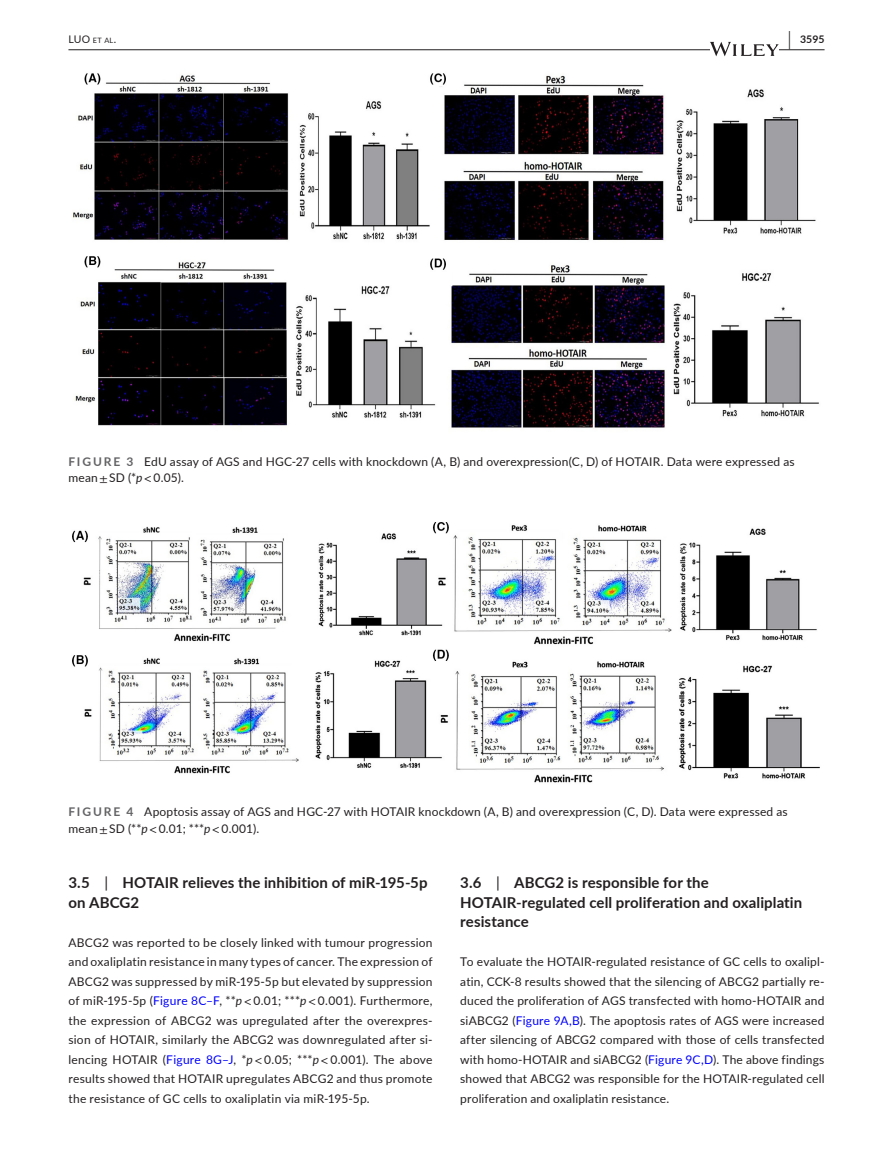
<style>
.page{position:relative;width:893px;height:1174px;background:#fff}
.page>*{position:absolute;margin:0;border:0;box-sizing:border-box;transform-origin:0 0}
.t1{font:700 15px/19.5px "Lato";letter-spacing:.005em;color:#231f20}
.t2{font:12px/19.5px "Lato";letter-spacing:.015em;color:#231f20;text-align:justify}
.t3{font:10.5px "Lato";color:#231f20}
.t4{font:700 10.5px "Lato";color:#231f20}
.s1{font-size:7.35px}
.s2{font-size:19.5px}
.s3{font-weight:700;color:#636366}
.s4{font-family:"STIX"}
.s5{font-style:italic}
.s6{font-family:"STIX";font-style:italic}
.s7{font-weight:400}
.s8{color:#00f}
</style>
<div class="page">
<hr style="left:68px;top:49px;width:756px;height:1px;background:#231f20">
<svg style="left:710px;top:42px;width:69px;height:14px"></svg>
<img style="left:73px;top:73px;width:746px;height:357px">
<img style="left:72px;top:522px;width:748px;height:261px">
<p class="t3" style="left:68px;top:31px;width:49px">LUO <span class="s1">et al</span>.</p>
<p class="t4" style="left:789px;top:31px;width:37px"><span class="s2">|</span> 3595</p>
<p class="t2" style="left:68px;top:453px;width:728px;line-height:16.5px"><span class="s3">FIGURE 3</span> EdU assay of AGS and HGC-27 cells with knockdown (A, B) and overexpression(C, D) of HOTAIR. Data were expressed as mean <span class="s4">±</span> SD (*<span class="s5">p</span> <span class="s6">&lt;</span> 0.05).</p>
<p class="t2" style="left:68px;top:803px;width:721px;line-height:16.5px"><span class="s3">FIGURE 4</span> Apoptosis assay of AGS and HGC-27 with HOTAIR knockdown (A, B) and overexpression (C, D). Data were expressed as mean <span class="s4">±</span> SD (**<span class="s5">p</span> <span class="s6">&lt;</span> 0.01; ***<span class="s5">p</span> <span class="s6">&lt;</span> 0.001).</p>
<p class="t1" style="left:68px;top:872px;width:361px">3.5 <span class="s7">|</span> HOTAIR relieves the inhibition of miR-195-5p on ABCG2</p>
<p class="t2" style="left:68px;top:932px;width:366px">ABCG2 was reported to be closely linked with tumour progression and oxaliplatin resistance in many types of cancer. The expression of ABCG2 was suppressed by miR-195-5p but elevated by suppression of miR-195-5p (<span class="s8">Figure 8C–F</span>, **<span class="s5">p</span> <span class="s6">&lt;</span> 0.01; ***<span class="s5">p</span> <span class="s6">&lt;</span> 0.001). Furthermore, the expression of ABCG2 was upregulated after the overexpres&shy;sion of HOTAIR, similarly the ABCG2 was downregulated after si&shy;lencing HOTAIR (<span class="s8">Figure 8G–J</span>, *<span class="s5">p</span> <span class="s6">&lt;</span> 0.05; ***<span class="s5">p</span> <span class="s6">&lt;</span> 0.001). The above results showed that HOTAIR upregulates ABCG2 and thus promote the resistance of GC cells to oxaliplatin via miR-195-5p.</p>
<p class="t1" style="left:460px;top:872px;width:343px">3.6 <span class="s7">|</span> ABCG2 is responsible for the<br>HOTAIR-regulated cell proliferation and oxaliplatin resistance</p>
<p class="t2" style="left:460px;top:951px;width:366px">To evaluate the HOTAIR-regulated resistance of GC cells to oxalipl&shy;atin, CCK-8 results showed that the silencing of ABCG2 partially re&shy;duced the proliferation of AGS transfected with homo-HOTAIR and siABCG2 (<span class="s8">Figure 9A,B</span>). The apoptosis rates of AGS were increased after silencing of ABCG2 compared with those of cells transfected with homo-HOTAIR and siABCG2 (<span class="s8">Figure 9C,D</span>). The above findings showed that ABCG2 was responsible for the HOTAIR-regulated cell proliferation and oxaliplatin resistance.</p>
</div>
